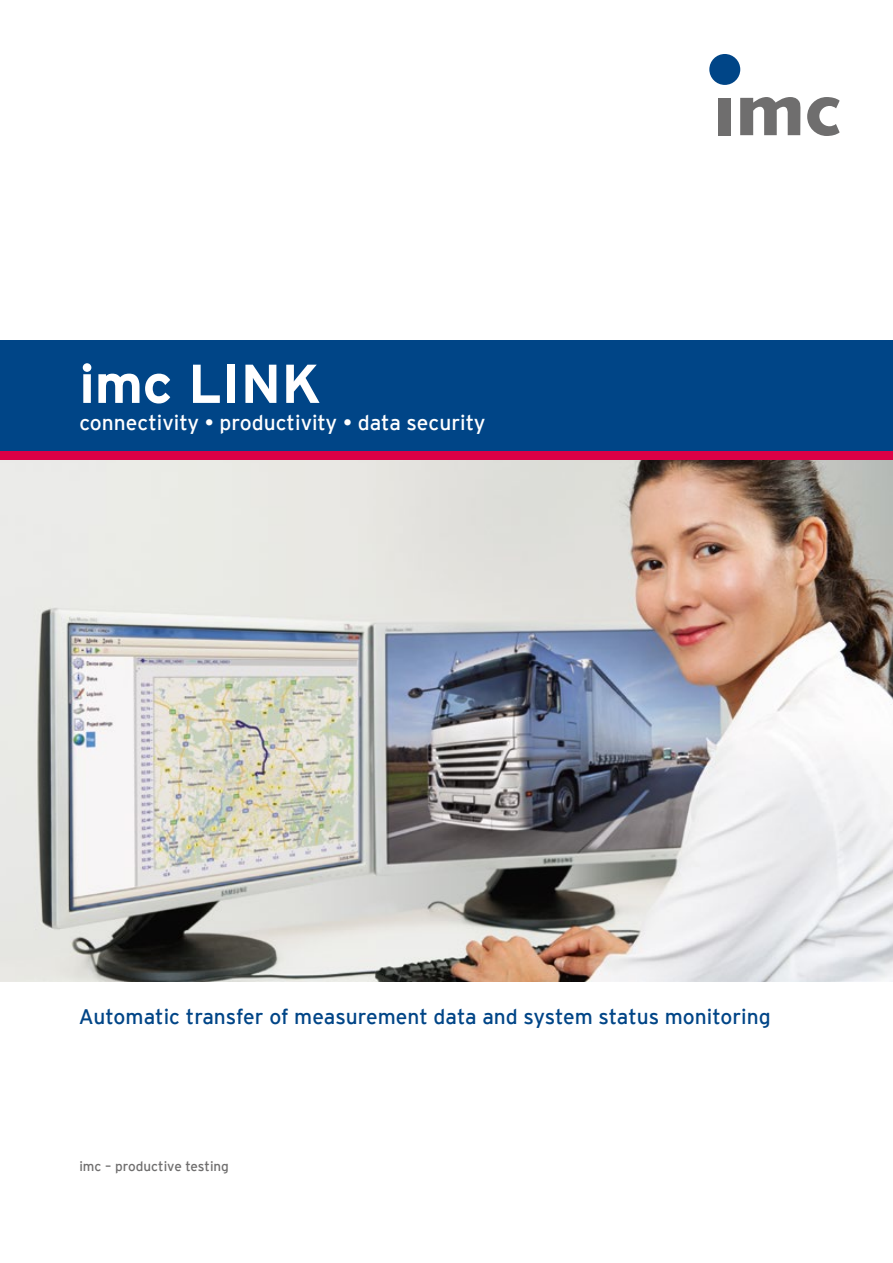
<style>
.page{position:relative;width:893px;height:1263px;background:#fff}
.page>*{position:absolute;margin:0;border:0;box-sizing:border-box;transform-origin:0 0}
.t1{font:700 54.6px "Interstate";color:#fff}
.t2{font:21px "Interstate";color:#004587}
.t3{font:21px "Interstate";color:#fff}
.t4{font:13.5px "Interstate";color:#6f6e6e}
</style>
<div class="page">
<img style="left:0;top:459px;width:893px;height:522px">
<div style="left:0;top:340px;width:893px;height:111px;background:#004587"></div>
<div style="left:0;top:451px;width:893px;height:8px;background:#dc0046"></div>
<div style="left:718px;top:98px;width:13px;height:37px;background:#6f6e6e"></div>
<div style="left:709px;top:54px;width:31px;height:31px;background:#004587;border-radius:50%"></div>
<svg style="left:740px;top:97px;width:60px;height:38px"></svg>
<svg style="left:807px;top:97px;width:33px;height:39px"></svg>
<h1 class="t1" style="left:79px;top:353px;width:243px">imc LINK</h1>
<p class="t3" style="left:79px;top:411px;width:407px">connectivity • productivity • data security</p>
<p class="t2" style="left:79px;top:1004px;width:693px">Automatic transfer of measurement data and system status monitoring</p>
<p class="t4" style="left:79px;top:1158px;width:151px">imc – productive testing</p>
</div>
